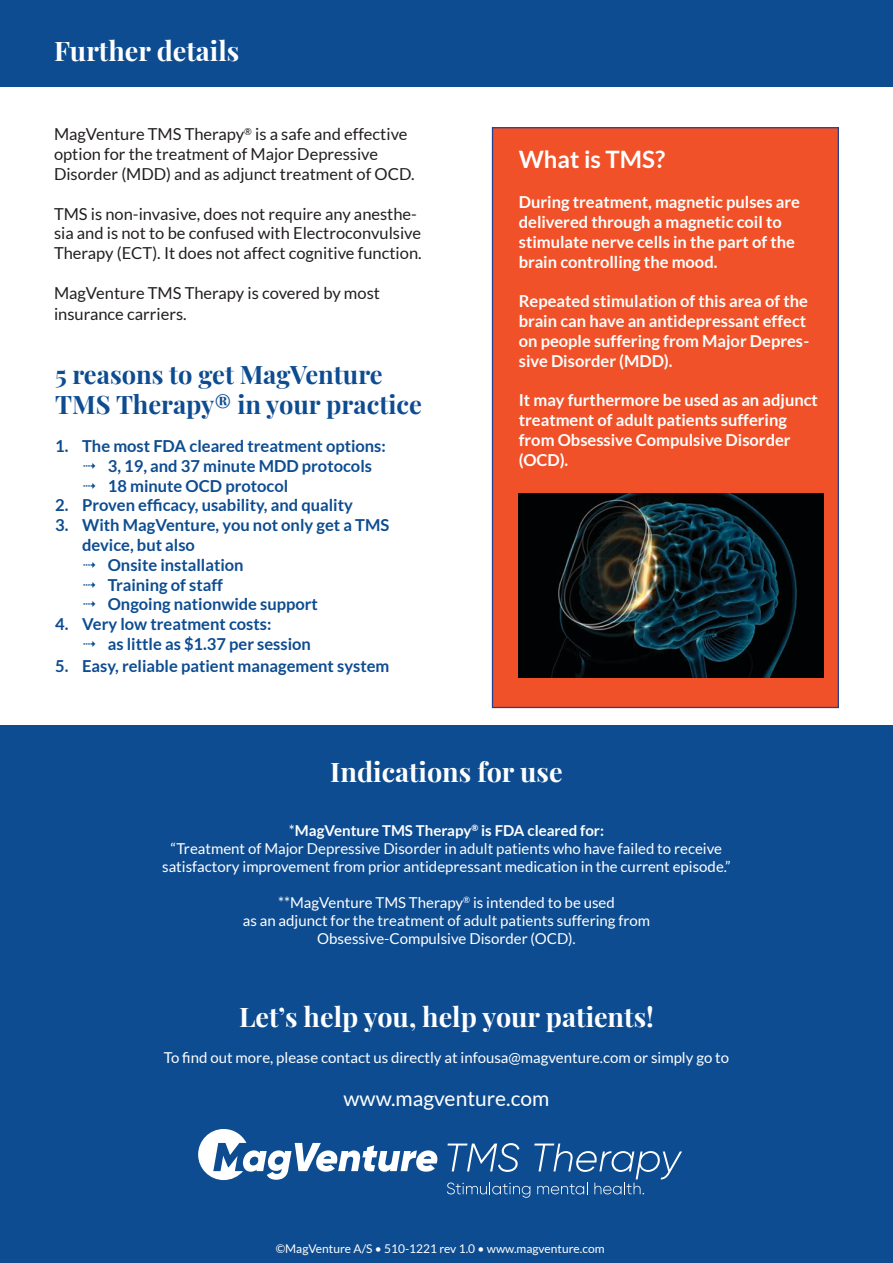
<style>
.page{position:relative;width:893px;height:1263px;background:#fff}
.page>*{position:absolute;margin:0;border:0;box-sizing:border-box;transform-origin:0 0}
.t1{font:700 27px "Playfair Display";color:#fff}
.t2{font:700 25.5px/30.6px "Playfair Display";color:#0d4c91}
.t3{font:700 24px "Lato";color:#fff}
.t4{font:21px "Lato";color:#fff}
.t5{font:700 16.5px/19.8px "Lato";color:#fff}
.t6{font:700 16.5px/19.8px "Lato";color:#0d4c91}
.t7{font:16.5px/19.8px "Lato";color:#231f20}
.t8{font:15px/18px "Lato";color:#fff;text-align:center}
.t9{font:12px "Lato";color:#fff}
.s1{font-weight:700}
</style>
<div class="page">
<div style="left:0;top:725px;width:893px;height:538px;background:#0d4c91"></div>
<div style="left:492px;top:127px;width:347px;height:581px;background:#f05128;border:1px solid #25408f"></div>
<svg style="left:198px;top:1129px;width:240px;height:51px"></svg>
<svg style="left:447px;top:1143px;width:235px;height:55px"></svg>
<div style="left:0;top:0;width:893px;height:87px;background:#0d4c91"></div>
<img style="left:519px;top:494px;width:304px;height:184px">
<h1 class="t1" style="left:54px;top:29px;width:187px">Further details</h1>
<p class="t7" style="left:54px;top:124px;width:362px">MagVenture TMS Therapy<sup>®</sup> is a safe and effective option for the treatment of Major Depressive<br>Disorder (MDD) and as adjunct treatment of OCD.</p>
<p class="t7" style="left:54px;top:204px;width:369px">TMS is non-invasive, does not require any anesthe&shy;sia and is not to be confused with Electroconvulsive<br>Therapy (ECT). It does not affect cognitive function.</p>
<p class="t7" style="left:54px;top:282px;width:327px;line-height:21.6px">MagVenture TMS Therapy is covered by most insurance carriers.</p>
<h2 class="t2" style="left:55px;top:356px;width:368px">5 reasons to get MagVenture<br>TMS Therapy® in your practice</h2>
<p class="t6" style="left:55px;top:436px;width:332px">1. The most FDA cleared treatment options:</p>
<p class="t6" style="left:82px;top:456px;width:291px">✔ 3, 19, and 37 minute MDD protocols</p>
<p class="t6" style="left:82px;top:475px;width:208px">✔ 18 minute OCD protocol</p>
<p class="t6" style="left:55px;top:495px;width:299px">2. Proven efficacy, usability, and quality</p>
<p class="t6" style="left:82px;top:515px;width:309px;text-indent:-27px">3. With MagVenture, you not only get a TMS device, but also</p>
<p class="t6" style="left:82px;top:555px;width:163px">✔ Onsite installation</p>
<p class="t6" style="left:82px;top:574px;width:142px">✔ Training of staff</p>
<p class="t6" style="left:82px;top:594px;width:237px">✔ Ongoing nationwide support</p>
<p class="t6" style="left:55px;top:614px;width:218px">4. Very low treatment costs:</p>
<p class="t6" style="left:82px;top:634px;width:230px">✔ as little as $1.37 per session</p>
<p class="t6" style="left:55px;top:655px;width:336px">5. Easy, reliable patient management system</p>
<h3 class="t3" style="left:519px;top:146px;width:148px">What is TMS?</h3>
<p class="t5" style="left:519px;top:192px;width:283px">During treatment, magnetic pulses are delivered through a magnetic coil to stimulate nerve cells in the part of the brain controlling the mood.</p>
<p class="t5" style="left:519px;top:291px;width:292px">Repeated stimulation of this area of the brain can have an antidepressant effect on people suffering from Major Depres&shy;sive Disorder (MDD).</p>
<p class="t5" style="left:519px;top:390px;width:301px">It may furthermore be used as an adjunct treatment of adult patients suffering from Obsessive Compulsive Disorder (OCD).</p>
<h1 class="t1" style="left:330px;top:751px;width:234px">Indications for use</h1>
<p class="t8" style="left:162px;top:822px;width:570px">*<span class="s1">MagVenture TMS Therapy</span><sup>®</sup> <span class="s1">is FDA cleared for:<br></span>“Treatment of Major Depressive Disorder in adult patients who have failed to receive satisfactory improvement from prior antidepressant medication in the current episode.”</p>
<p class="t8" style="left:243px;top:894px;width:409px">**MagVenture TMS Therapy<sup>®</sup> is intended to be used<br>as an adjunct for the treatment of adult patients suffering from<br>Obsessive-Compulsive Disorder (OCD).</p>
<h1 class="t1" style="left:239px;top:995px;width:416px">Let’s help you, help your patients!</h1>
<p class="t8" style="left:164px;top:1048px;width:567px">To find out more, please contact us directly at infousa@magventure.com or simply go to</p>
<h3 class="t4" style="left:343px;top:1087px;width:207px">www.magventure.com</h3>
<p class="t9" style="left:276px;top:1242px;width:330px">©MagVenture A/S • 510-1221 rev 1.0 • www.magventure.com</p>
</div>
